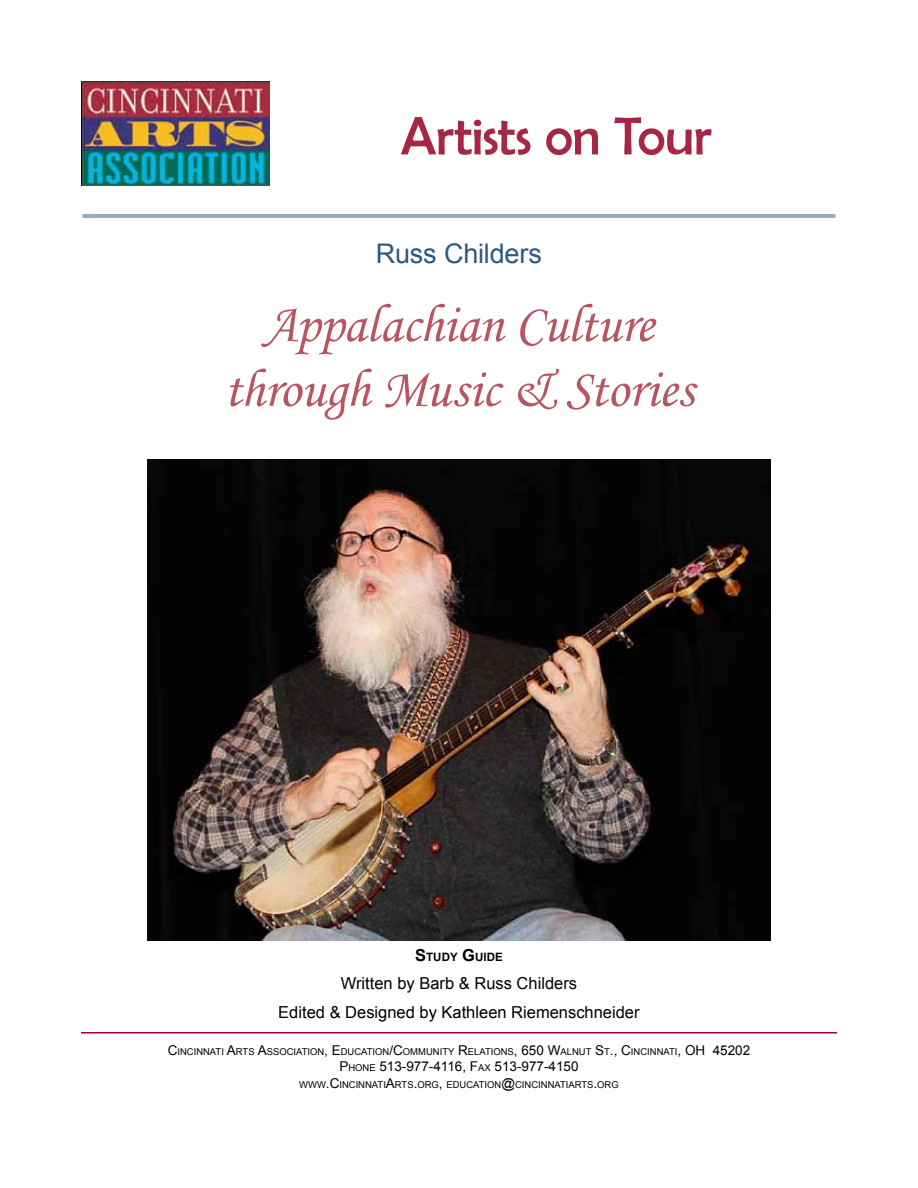
<style>
.page{position:relative;width:918px;height:1188px;background:#fff}
.page>*{position:absolute;margin:0;border:0;box-sizing:border-box;transform-origin:0 0}
.t1{font:54px/64.8px "Monotype Corsiva";letter-spacing:-.005em;color:#b85562;text-align:center}
.t2{font:54px "Berlin Sans FB";letter-spacing:-.015em;color:#a62745}
.t3{font:27px "Arial";letter-spacing:-.01em;color:#2d5980}
.t4{font:16.5px/28.8px "Arial";color:#000;text-align:center}
.t5{font:13.5px "Arial";color:#000}
.t6{font:700 11.55px "Arial";color:#000}
.t7{font:9.45px "Arial";color:#000}
.s1{font-size:16.5px}
.s2{font-size:13.5px}
.s3{font-size:9.45px}
</style>
<div class="page">
<img style="left:81px;top:81px;width:189px;height:104px">
<hr style="left:81px;top:1032px;width:756px;height:2px;background:#9e0039">
<hr style="left:82px;top:215px;width:754px;height:1px;background:#2d5980">
<hr style="left:82px;top:217px;width:754px;height:1px;background:#2d5980">
<img style="left:148px;top:460px;width:622px;height:480px">
<h1 class="t2" style="left:401px;top:106px;width:312px">Artists on Tour</h1>
<h2 class="t3" style="left:376px;top:235px;width:168px">Russ Childers</h2>
<h1 class="t1" style="left:224px;top:292px;width:471px">Appalachian Culture through Music &amp; Stories</h1>
<p class="t6" style="left:415px;top:949px;width:89px"><span class="s1">S</span>TUDY <span class="s1">G</span>UIDE</p>
<h3 class="t4" style="left:278px;top:969px;width:363px">Written by Barb &amp; Russ Childers<br>Edited &amp; Designed by Kathleen Riemenschneider</h3>
<p class="t7" style="left:168px;top:1046px;width:584px"><span class="s2">C</span>INCINNATI <span class="s2">A</span>RTS <span class="s2">A</span>SSOCIATION<span class="s2">, E</span>DUCATION<span class="s2">/C</span>OMMUNITY <span class="s2">R</span>ELATIONS<span class="s2">, 650 W</span>ALNUT <span class="s2">S</span>T<span class="s2">., C</span>INCINNATI<span class="s2">, OH 45202</span></p>
<h3 class="t5" style="left:339px;top:1058px;width:241px">P<span class="s3">H ONE</span> 513-977-4116, F<span class="s3">AX</span> 513-977-4150</h3>
<p class="t7" style="left:299px;top:1078px;width:10px">WWW</p>
<p class="t7" style="left:326px;top:1078px;width:294px"><span class="s2">.C</span>INCINNATI<span class="s2">A</span>RTS<span class="s2">.</span>ORG<span class="s2">,</span> EDUCATION<span class="s2">@</span>CINCINNATIARTS<span class="s2">.</span>ORG</p>
</div>
